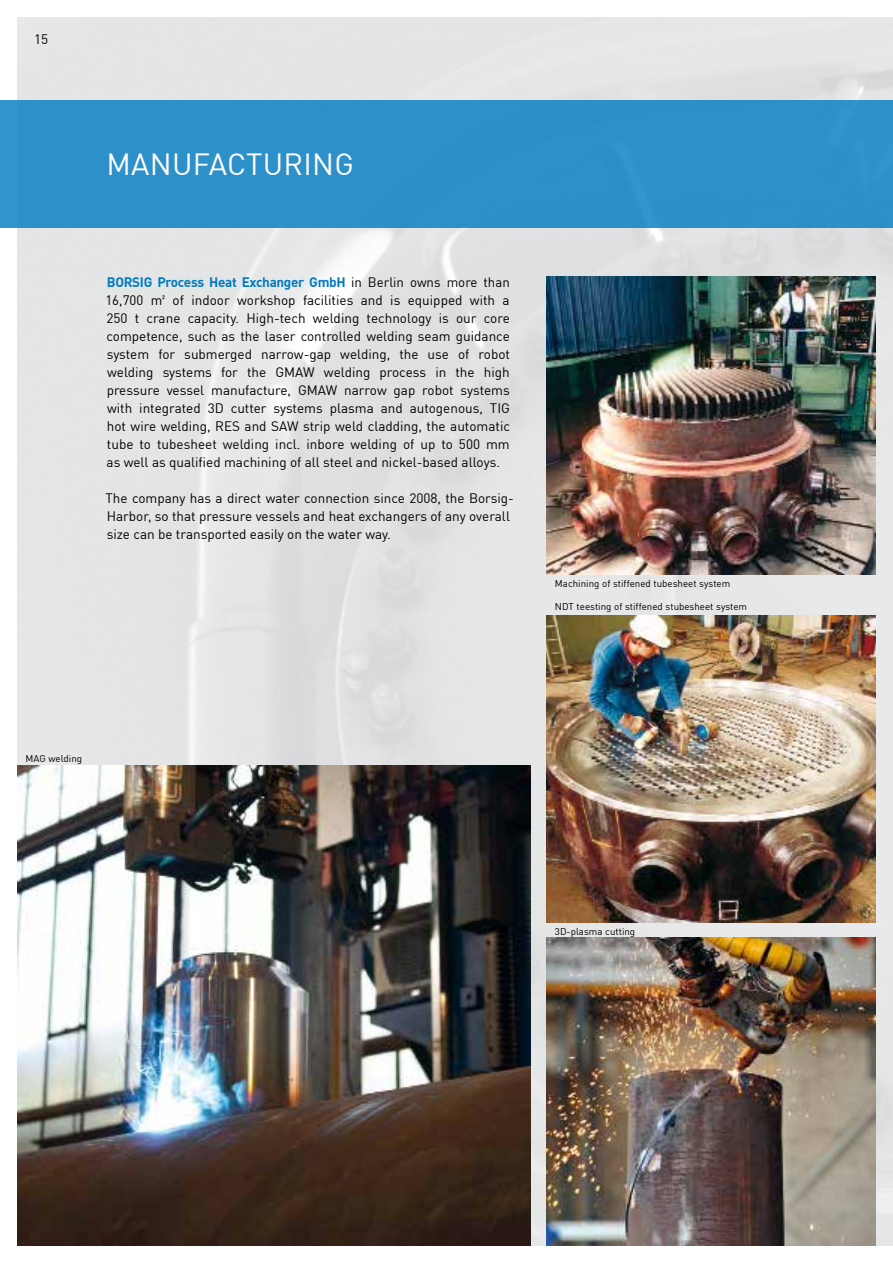
<style>
.page{position:relative;width:893px;height:1263px;background:#fff}
.page>*{position:absolute;margin:0;border:0;box-sizing:border-box;transform-origin:0 0}
.t1{font:30px "DIN Pro";letter-spacing:.01em;color:#fff}
.t2{font:13.5px/18px "DIN Pro";color:#000;text-align:justify}
.t3{font:9.75px "DIN Pro";color:#000}
.s1{font-weight:700;color:#007bc2}
</style>
<div class="page">
<img style="left:17px;top:17px;width:876px;height:1229px">
<div style="left:0;top:100px;width:893px;height:127px;background:#2d90c9"></div>
<img style="left:546px;top:276px;width:330px;height:298px">
<img style="left:546px;top:938px;width:330px;height:308px">
<img style="left:546px;top:615px;width:330px;height:308px">
<img style="left:17px;top:765px;width:513px;height:481px">
<p class="t2" style="left:34px;top:30px;width:16px">15</p>
<h1 class="t1" style="left:106px;top:141px;width:249px">MANUFACTURING</h1>
<p class="t2" style="left:105px;top:272px;width:406px"><span class="s1">BORSIG Process Heat Exchanger GmbH</span> in Berlin owns more than 16,700 m² of indoor workshop facilities and is equipped with a 250 t crane capacity. High-tech welding technology is our core competence, such as the laser controlled welding seam guidance system for submerged narrow-gap welding, the use of robot welding systems for the GMAW welding process in the high pressure vessel manufacture, GMAW narrow gap robot systems with integrated 3D cutter systems plasma and autogenous, TIG hot wire welding, RES and SAW strip weld cladding, the automatic tube to tubesheet welding incl. inbore welding of up to 500 mm as well as qualified machining of all steel and nickel-based alloys.</p>
<p class="t2" style="left:106px;top:488px;width:410px;text-align:left">The company has a direct water connection since 2008, the Borsig-<br>Harbor, so that pressure vessels and heat exchangers of any overall size can be transported easily on the water way.</p>
<p class="t3" style="left:555px;top:576px;width:177px">Machining of stiffened tubesheet system</p>
<p class="t3" style="left:555px;top:599px;width:194px">NDT teesting of stiffened stubesheet system</p>
<p class="t3" style="left:26px;top:751px;width:58px">MAG welding</p>
<p class="t3" style="left:555px;top:923px;width:82px">3D-plasma cutting</p>
</div>
